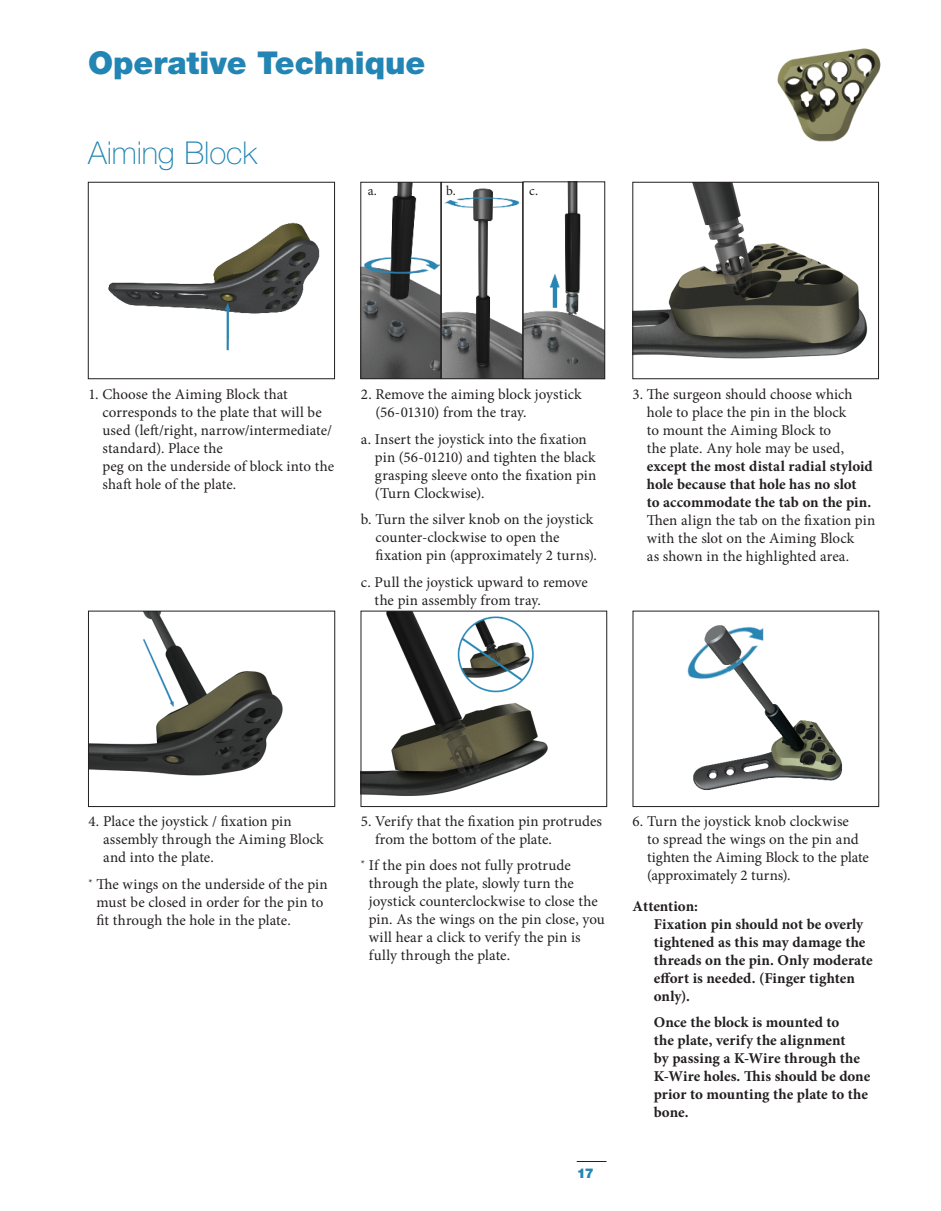
<style>
.page{position:relative;width:941px;height:1211px;background:#fff}
.page>*{position:absolute;margin:0;border:0;box-sizing:border-box;transform-origin:0 0}
.t1{font:900 31.5px "Helvetica Neue";color:#2385b3}
.t2{font:100 31.5px "Helvetica Neue";letter-spacing:-.005em;color:#2385b3}
.t3{font:15px/18px "Minion Pro";letter-spacing:.005em;color:#231f20}
.t4{font:700 15px/18px "Minion Pro";color:#231f20}
.t5{font:13.5px "Minion Pro";color:#231f20}
.t6{font:900 13.5px "Helvetica Neue";color:#2385b3}
</style>
<div class="page">
<svg style="left:577px;top:1161px;width:29px;height:1px"></svg>
<img style="left:777px;top:48px;width:104px;height:94px">
<img style="left:108px;top:222px;width:212px;height:129px">
<div style="left:88px;top:182px;width:247px;height:197px;border:1px solid #231f20"></div>
<img style="left:363px;top:184px;width:240px;height:193px">
<div style="left:361px;top:182px;width:80px;height:197px;border:1px solid #231f20"></div>
<div style="left:441px;top:182px;width:82px;height:197px;border:1px solid #231f20"></div>
<img style="left:635px;top:184px;width:233px;height:175px">
<div style="left:633px;top:182px;width:246px;height:197px;border:1px solid #231f20"></div>
<img style="left:90px;top:613px;width:193px;height:163px">
<div style="left:88px;top:611px;width:247px;height:196px;border:1px solid #231f20"></div>
<img style="left:363px;top:613px;width:185px;height:183px">
<div style="left:361px;top:611px;width:246px;height:196px;border:1px solid #231f20"></div>
<img style="left:687px;top:625px;width:155px;height:166px">
<div style="left:633px;top:611px;width:246px;height:196px;border:1px solid #231f20"></div>
<div style="left:523px;top:182px;width:82px;height:197px;border:1px solid #231f20"></div>
<h1 class="t1" style="left:88px;top:44px;width:339px">Operative Technique</h1>
<h1 class="t2" style="left:88px;top:135px;width:170px">Aiming Block</h1>
<p class="t5" style="left:368px;top:182px;width:11px">a.</p>
<p class="t5" style="left:446px;top:182px;width:11px">b.</p>
<p class="t5" style="left:529px;top:182px;width:11px">c.</p>
<p class="t3" style="left:102px;top:385px;width:233px;text-indent:-14px">1. Choose the Aiming Block that corresponds to the plate that will be used (left/right, narrow/intermediate/ standard). Place the<br>peg on the underside of block into the shaft hole of the plate.</p>
<p class="t3" style="left:376px;top:385px;width:208px;text-indent:-15px">2. Remove the aiming block joystick (56-01310) from the tray.</p>
<p class="t3" style="left:375px;top:430px;width:223px;text-indent:-14px">a. Insert the joystick into the fixation pin (56-01210) and tighten the black grasping sleeve onto the fixation pin (Turn Clockwise).</p>
<p class="t3" style="left:375px;top:510px;width:223px;text-indent:-15px">b. Turn the silver knob on the joystick counter-clockwise to open the fixation pin (approximately 2 turns).</p>
<p class="t3" style="left:375px;top:573px;width:215px;text-indent:-14px">c. Pull the joystick upward to remove the pin assembly from tray.</p>
<p class="t3" style="left:633px;top:385px;width:222px;text-align:center">3. The surgeon should choose which hole to place the pin in the block<br>to mount the Aiming Block to<br>the plate. Any hole may be used,</p>
<p class="t4" style="left:647px;top:457px;width:227px">except the most distal radial styloid hole because that hole has no slot to accommodate the tab on the pin.</p>
<p class="t3" style="left:647px;top:511px;width:230px">Then align the tab on the fixation pin with the slot on the Aiming Block<br>as shown in the highlighted area.</p>
<p class="t3" style="left:103px;top:812px;width:222px;text-indent:-15px">4. Place the joystick / fixation pin assembly through the Aiming Block and into the plate.</p>
<p class="t3" style="left:96px;top:875px;width:233px;text-indent:-8px"><sup>*</sup> The wings on the underside of the pin must be closed in order for the pin to fit through the hole in the plate.</p>
<p class="t3" style="left:375px;top:812px;width:229px;text-indent:-14px">5. Verify that the fixation pin protrudes from the bottom of the plate.</p>
<p class="t3" style="left:369px;top:857px;width:238px;text-indent:-8px"><sup>*</sup> If the pin does not fully protrude through the plate, slowly turn the joystick counterclockwise to close the pin. As the wings on the pin close, you will hear a click to verify the pin is fully through the plate.</p>
<p class="t6" style="left:577px;top:1165px;width:19px">17</p>
<p class="t3" style="left:647px;top:812px;width:223px;text-indent:-15px">6. Turn the joystick knob clockwise<br>to spread the wings on the pin and tighten the Aiming Block to the plate (approximately 2 turns).</p>
<p class="t4" style="left:654px;top:897px;width:220px;text-indent:-21px">Attention:<br>Fixation pin should not be overly tightened as this may damage the threads on the pin. Only moderate effort is needed. (Finger tighten only).</p>
<p class="t4" style="left:654px;top:1013px;width:218px">Once the block is mounted to<br>the plate, verify the alignment<br>by passing a K-Wire through the<br>K-Wire holes. This should be done prior to mounting the plate to the bone.</p>
</div>
